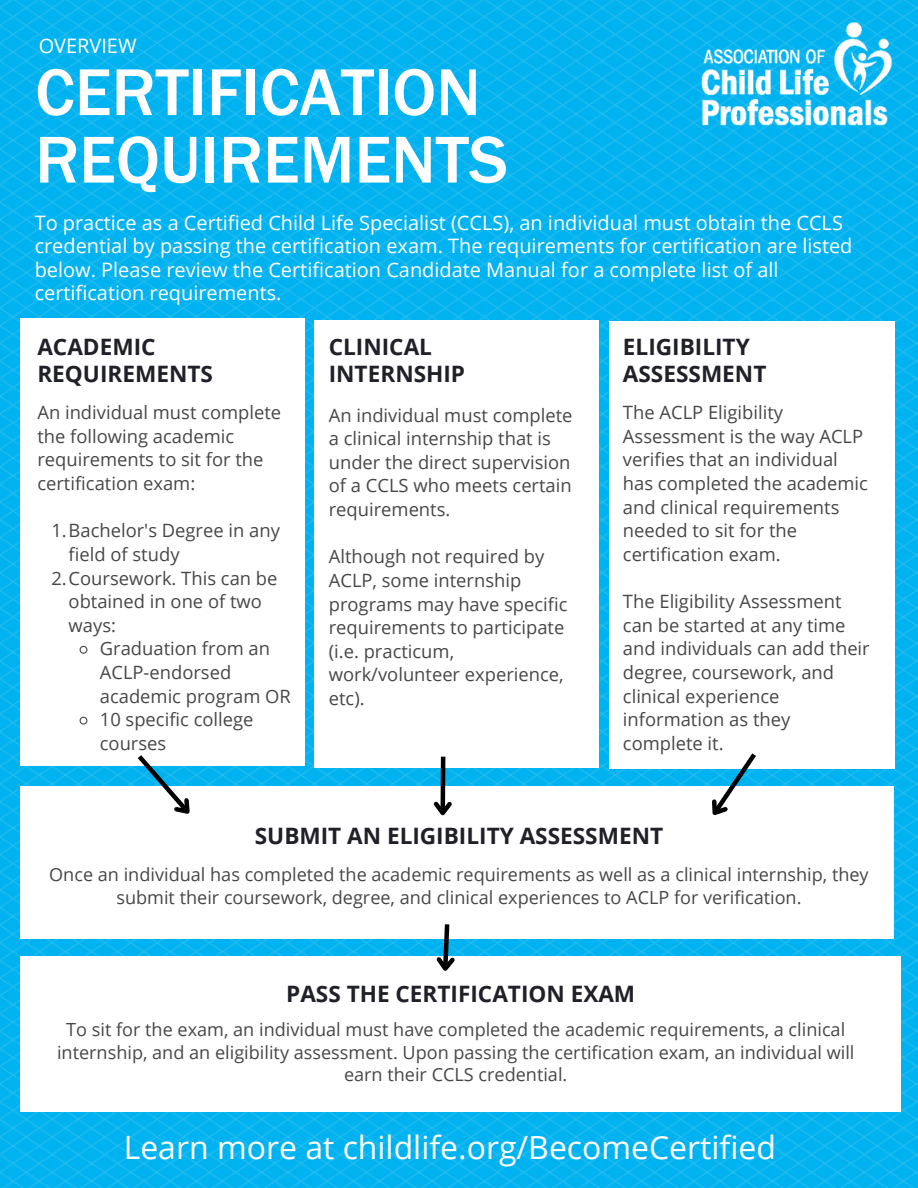
<style>
.page{position:relative;width:918px;height:1188px;background:#fff}
.page>*{position:absolute;margin:0;border:0;box-sizing:border-box;transform-origin:0 0}
.t1{font:500 68.55px/67.5px "Franklin Gothic";color:#fff}
.t2{font:31.95px "Open Sans";color:#fff}
.t3{font:700 22.65px/27px "Open Sans";color:#202028}
.t4{font:19.95px/23.7px "Open Sans";color:#fff}
.t5{font:18.3px/23.7px "Open Sans";color:#474747}
.t6{font:18.15px/22.5px "Open Sans";color:#474747;text-align:center}
</style>
<div class="page">
<img style="left:0;top:0;width:918px;height:1188px">
<img style="left:701px;top:22px;width:191px;height:104px">
<div style="left:20px;top:319px;width:285px;height:447px;background:#fff"></div>
<svg style="left:79px;top:645px;width:9px;height:9px"></svg>
<svg style="left:79px;top:716px;width:9px;height:9px"></svg>
<div style="left:315px;top:320px;width:284px;height:447px;background:#fff"></div>
<div style="left:21px;top:786px;width:873px;height:153px;background:#fff"></div>
<div style="left:20px;top:956px;width:881px;height:156px;background:#fff"></div>
<div style="left:609px;top:322px;width:285px;height:447px;background:#fff"></div>
<svg style="left:133px;top:755px;width:69px;height:59px"></svg>
<hr style="left:441px;top:757px;width:4px;height:56px;background:#000">
<svg style="left:433px;top:798px;width:19px;height:18px"></svg>
<svg style="left:700px;top:753px;width:60px;height:62px"></svg>
<svg style="left:432px;top:924px;width:27px;height:47px"></svg>
<h3 class="t4" style="left:39px;top:33px;width:99px">OVERVIEW</h3>
<h1 class="t1" style="left:35px;top:57px;width:474px">CERTIFICATION<br>REQUIREMENTS</h1>
<p class="t4" style="left:35px;top:210px;width:819px">To practice as a Certified Child Life Specialist (CCLS), an individual must obtain the CCLS credential by passing the certification exam. The requirements for certification are listed below. Please review the Certification Candidate Manual for a complete list of all certification requirements.</p>
<p class="t3" style="left:37px;top:333px;width:177px">ACADEMIC<br>REQUIREMENTS</p>
<p class="t5" style="left:37px;top:400px;width:245px">An individual must complete the following academic requirements to sit for the certification exam:</p>
<p class="t5" style="left:69px;top:518px;width:213px;text-indent:-17px">1.Bachelor's Degree in any field of study</p>
<p class="t5" style="left:69px;top:566px;width:210px;text-indent:-17px">2.Coursework. This can be obtained in one of two ways:</p>
<p class="t5" style="left:100px;top:636px;width:193px">Graduation from an<br>ACLP-endorsed academic program OR</p>
<h3 class="t5" style="left:100px;top:707px;width:155px">10 specific college courses</h3>
<p class="t3" style="left:329px;top:333px;width:138px">CLINICAL<br>INTERNSHIP</p>
<p class="t5" style="left:329px;top:403px;width:245px">An individual must complete a clinical internship that is under the direct supervision of a CCLS who meets certain requirements.</p>
<h3 class="t5" style="left:329px;top:544px;width:240px">Although not required by<br>ACLP, some internship programs may have specific requirements to participate (i.e. practicum, work/volunteer experience, etc).</h3>
<h3 class="t3" style="left:623px;top:333px;width:145px">ELIGIBILITY<br>ASSESSMENT</h3>
<p class="t5" style="left:623px;top:400px;width:247px">The ACLP Eligibility<br>Assessment is the way ACLP verifies that an individual has completed the academic and clinical requirements needed to sit for the certification exam.</p>
<h2 class="t5" style="left:623px;top:589px;width:248px">The Eligibility Assessment can be started at any time and individuals can add their degree, coursework, and clinical experience information as they complete it.</h2>
<p class="t3" style="left:255px;top:822px;width:410px">SUBMIT AN ELIGIBILITY ASSESSMENT</p>
<p class="t6" style="left:49px;top:863px;width:821px">Once an individual has completed the academic requirements as well as a clinical internship, they submit their coursework, degree, and clinical experiences to ACLP for verification.</p>
<p class="t3" style="left:286px;top:980px;width:351px">PASS THE CERTIFICATION EXAM</p>
<h3 class="t6" style="left:57px;top:1018px;width:799px">To sit for the exam, an individual must have completed the academic requirements, a clinical internship, and an eligibility assessment. Upon passing the certification exam, an individual will earn their CCLS credential.</h3>
<h4 class="t2" style="left:124px;top:1125px;width:654px">Learn more at childlife.org/BecomeCertified</h4>
</div>
